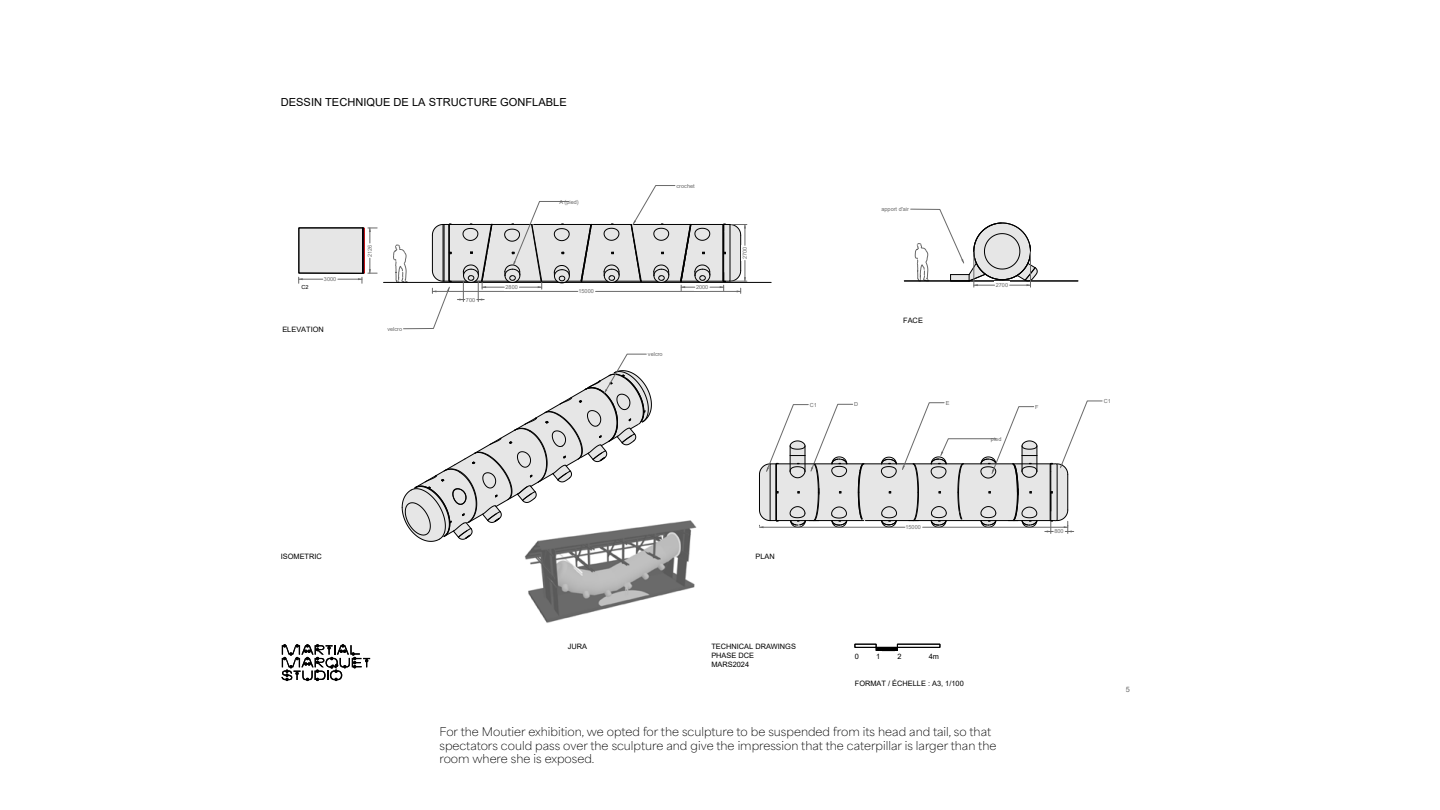
<style>
.page{position:relative;width:1440px;height:810px;background:#fff}
.page>*{position:absolute;margin:0;border:0;box-sizing:border-box;transform-origin:0 0}
.t1{font:100 11.25px/13.5px "Area Normal";color:#000}
.t2{font:11.1px "Arial";color:#000}
.t3{font:7.43px/8.5px "Arial";color:#000}
.t4{font:7.43px "Arial";color:#696969}
.t5{font:5.55px "Arial";color:#696969}
.t6{font:5.55px "Arial";color:#000}
</style>
<div class="page">
<img style="left:281px;top:224px;width:821px;height:458px">
<div style="left:709px;top:642px;width:89px;height:27px;background:#fff"></div>
<div style="left:566px;top:642px;width:23px;height:10px;background:#fff"></div>
<svg style="left:282px;top:644px;width:88px;height:37px"></svg>
<div style="left:897px;top:644px;width:43px;height:4px;border:1px solid #000"></div>
<div style="left:876px;top:647px;width:22px;height:4px;border:1px solid #000"></div>
<div style="left:855px;top:644px;width:21px;height:4px;border:1px solid #000"></div>
<div style="left:853px;top:677px;width:113px;height:12px;background:#fff"></div>
<div style="left:853px;top:652px;width:8px;height:9px;background:#fff"></div>
<div style="left:874px;top:652px;width:7px;height:9px;background:#fff"></div>
<div style="left:895px;top:652px;width:8px;height:9px;background:#fff"></div>
<div style="left:927px;top:652px;width:14px;height:9px;background:#fff"></div>
<hr style="left:384px;top:282px;width:387px;height:1px;background:#000">
<hr style="left:904px;top:281px;width:174px;height:1px;background:#000">
<div style="left:944px;top:399px;width:7px;height:7px;background:#fff"></div>
<div style="left:386px;top:325px;width:18px;height:8px;background:#fff"></div>
<div style="left:646px;top:351px;width:18px;height:7px;background:#fff"></div>
<svg style="left:402px;top:354px;width:250px;height:188px"></svg>
<div style="left:753px;top:552px;width:23px;height:9px;background:#fff"></div>
<div style="left:279px;top:552px;width:45px;height:10px;background:#fff"></div>
<div style="left:901px;top:315px;width:24px;height:10px;background:#fff"></div>
<div style="left:280px;top:324px;width:45px;height:10px;background:#fff"></div>
<div style="left:300px;top:284px;width:10px;height:7px;background:#fff"></div>
<div style="left:741px;top:245px;width:8px;height:16px;background:#fff"></div>
<svg style="left:393px;top:185px;width:354px;height:144px"></svg>
<div style="left:995px;top:282px;width:15px;height:7px;background:#fff"></div>
<hr style="left:974px;top:252px;width:1px;height:35px;background:#696969">
<hr style="left:1030px;top:252px;width:1px;height:35px;background:#696969">
<svg style="left:880px;top:208px;width:158px;height:78px"></svg>
<div style="left:1053px;top:528px;width:12px;height:7px;background:#fff"></div>
<svg style="left:759px;top:401px;width:344px;height:132px"></svg>
<svg style="left:298px;top:228px;width:79px;height:55px"></svg>
<hr style="left:444px;top:224px;width:1px;height:57px;background:#000">
<p class="t2" style="left:281px;top:94px;width:287px">DESSIN TECHNIQUE DE LA STRUCTURE GONFLABLE</p>
<p class="t5" style="left:324px;top:275px;width:14px">3000</p>
<p class="t5" style="left:366px;top:257px;width:14px;rotate:-90deg">2126</p>
<p class="t5" style="left:559px;top:198px;width:21px">A (pied)</p>
<p class="t5" style="left:677px;top:182px;width:20px">crochet</p>
<p class="t6" style="left:302px;top:283px;width:9px">C2</p>
<p class="t3" style="left:282px;top:325px;width:43px">ELEVATION</p>
<p class="t5" style="left:387px;top:325px;width:16px;rotate:-1deg">velcro</p>
<p class="t5" style="left:466px;top:296px;width:11px">700</p>
<p class="t5" style="left:506px;top:283px;width:14px">2800</p>
<p class="t5" style="left:696px;top:283px;width:14px">2000</p>
<p class="t5" style="left:578px;top:288px;width:17px">15000</p>
<p class="t5" style="left:648px;top:350px;width:16px">velcro</p>
<p class="t5" style="left:741px;top:259px;width:14px;rotate:-90deg">2700</p>
<p class="t3" style="left:281px;top:553px;width:43px">ISOMETRIC</p>
<p class="t3" style="left:755px;top:552px;width:21px">PLAN</p>
<p class="t5" style="left:882px;top:205px;width:29px;rotate:1deg">apport d'air</p>
<p class="t3" style="left:903px;top:316px;width:21px">FACE</p>
<p class="t5" style="left:996px;top:281px;width:14px">2700</p>
<p class="t5" style="left:810px;top:401px;width:9px">C1</p>
<p class="t5" style="left:854px;top:401px;width:6px">D</p>
<p class="t5" style="left:946px;top:399px;width:5px">E</p>
<p class="t5" style="left:1104px;top:397px;width:9px">C1</p>
<p class="t5" style="left:1035px;top:403px;width:5px">F</p>
<p class="t5" style="left:991px;top:435px;width:12px">pied</p>
<p class="t5" style="left:905px;top:523px;width:17px">15000</p>
<p class="t5" style="left:1054px;top:528px;width:11px">800</p>
<p class="t3" style="left:568px;top:643px;width:21px">JURA</p>
<p class="t3" style="left:711px;top:643px;width:86px">TECHNICAL DRAWINGS<br>PHASE DCE<br>MARS2024</p>
<p class="t3" style="left:855px;top:652px;width:6px">0</p>
<p class="t3" style="left:876px;top:652px;width:6px">1</p>
<p class="t3" style="left:897px;top:652px;width:6px">2</p>
<p class="t3" style="left:929px;top:652px;width:12px">4m</p>
<p class="t3" style="left:855px;top:679px;width:110px">FORMAT / ÉCHELLE : A3, 1/100</p>
<p class="t1" style="left:440px;top:724px;width:558px">For the Moutier exhibition, we opted for the sculpture to be suspended from its head and tail, so that spectators could pass over the sculpture and give the impression that the caterpillar is larger than the room where she is exposed.</p>
<p class="t4" style="left:1126px;top:684px;width:6px">5</p>
</div>
